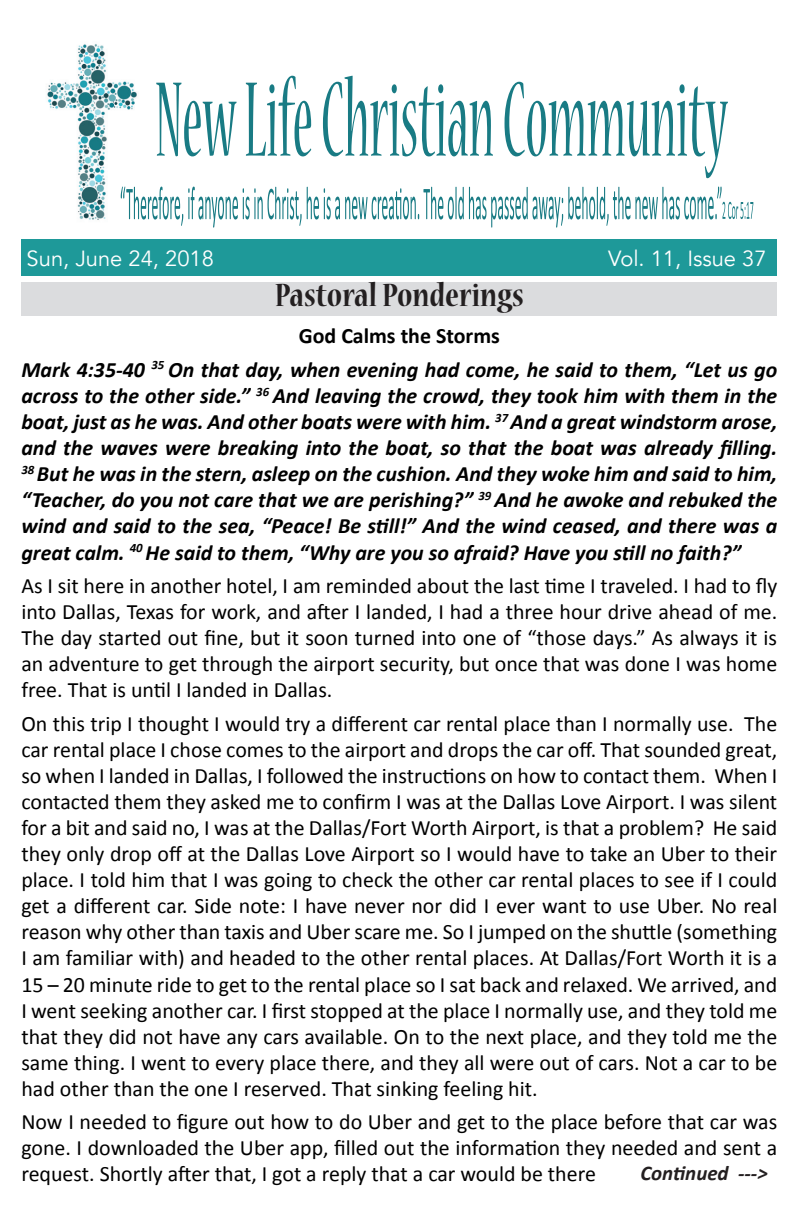
<style>
.page{position:relative;width:792px;height:1224px;background:#fff}
.page>*{position:absolute;margin:0;border:0;box-sizing:border-box;transform-origin:0 0}
.t1{font:700 condensed 35.8px "Nueva Std";color:#231f20}
.t2{font:22px/26.2px "Calibri";color:#000;text-align:justify}
.t3{font:italic 700 22px/26.2px "Calibri";color:#000;text-align:center}
.t4{font:22px "Avenir";color:#fff}
.t5{font:italic 700 21px "Calibri";color:#231f20}
.s1{font-style:normal}
</style>
<div class="page">
<img style="left:47px;top:44px;width:90px;height:176px">
<svg style="left:156px;top:83px;width:81px;height:73px"></svg>
<svg style="left:246px;top:76px;width:65px;height:80px"></svg>
<svg style="left:323px;top:76px;width:170px;height:80px"></svg>
<svg style="left:505px;top:82px;width:223px;height:96px"></svg>
<svg style="left:121px;top:187px;width:632px;height:41px"></svg>
<div style="left:21px;top:282px;width:756px;height:33px;background:#dbdcde"></div>
<div style="left:21px;top:239px;width:756px;height:37px;background:#1e9999"></div>
<p class="t4" style="left:27px;top:245px;width:189px">Sun, June 24, 2018</p>
<p class="t4" style="left:608px;top:245px;width:160px">Vol. 11, Issue 37</p>
<p class="t1" style="left:275px;top:279px;width:251px">Pastoral Ponderings</p>
<p class="t3" style="left:21px;top:320px;width:757px;line-height:33.4px"><span class="s1">God Calms the Storms<br></span>Mark 4:35-40 <sup>35</sup> On that day, when evening had come, he said to them, “Let us go</p>
<p class="t3" style="left:21px;top:383px;width:758px;text-align:justify">across to the other side.” <sup>36</sup> And leaving the crowd, they took him with them in the boat, just as he was. And other boats were with him. <sup>37</sup> And a great windstorm arose, and the waves were breaking into the boat, so that the boat was already filling.<br><sup>38</sup> But he was in the stern, asleep on the cushion. And they woke him and said to him, “Teacher, do you not care that we are perishing?” <sup>39</sup> And he awoke and rebuked the wind and said to the sea, “Peace! Be still!” And the wind ceased, and there was a great calm. <sup>40</sup> He said to them, “Why are you so afraid? Have you still no faith?”</p>
<p class="t2" style="left:21px;top:572px;width:757px">As I sit here in another hotel, I am reminded about the last time I traveled. I had to fly into Dallas, Texas for work, and after I landed, I had a three hour drive ahead of me.<br>The day started out fine, but it soon turned into one of “those days.” As always it is an adventure to get through the airport security, but once that was done I was home free. That is until I landed in Dallas.</p>
<p class="t2" style="left:21px;top:710px;width:758px">On this trip I thought I would try a different car rental place than I normally use. The car rental place I chose comes to the airport and drops the car off. That sounded great, so when I landed in Dallas, I followed the instructions on how to contact them. When I contacted them they asked me to confirm I was at the Dallas Love Airport. I was silent for a bit and said no, I was at the Dallas/Fort Worth Airport, is that a problem? He said they only drop off at the Dallas Love Airport so I would have to take an Uber to their place. I told him that I was going to check the other car rental places to see if I could get a different car. Side note: I have never nor did I ever want to use Uber. No real reason why other than taxis and Uber scare me. So I jumped on the shuttle (something I am familiar with) and headed to the other rental places. At Dallas/Fort Worth it is a 15 – 20 minute ride to get to the rental place so I sat back and relaxed. We arrived, and I went seeking another car. I first stopped at the place I normally use, and they told me that they did not have any cars available. On to the next place, and they told me the same thing. I went to every place there, and they all were out of cars. Not a car to be had other than the one I reserved. That sinking feeling hit.</p>
<p class="t2" style="left:21px;top:1109px;width:757px">Now I needed to figure out how to do Uber and get to the place before that car was gone. I downloaded the Uber app, filled out the information they needed and sent a request. Shortly after that, I got a reply that a car would be there</p>
<p class="t5" style="left:640px;top:1159px;width:129px">Continued ---&gt;</p>
</div>
